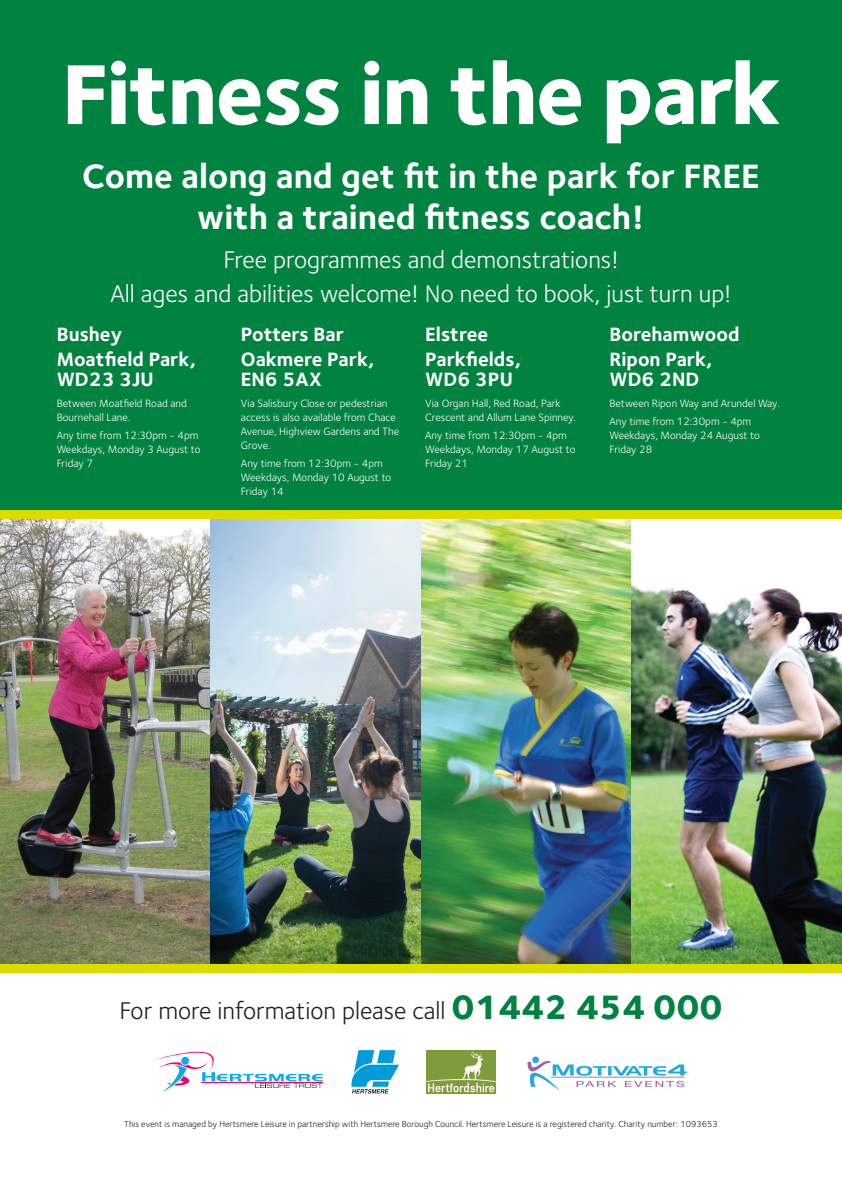
<style>
.page{position:relative;width:842px;height:1191px;background:#fff}
.page>*{position:absolute;margin:0;border:0;box-sizing:border-box;transform-origin:0 0}
.t1{font:800 88px "Foundry Sterling";letter-spacing:-.02em;color:#fff}
.t2{font:700 35px/40px "Foundry Sterling";color:#fff;text-align:center}
.t3{font:25px "Foundry Sterling";color:#fff}
.t4{font:25px "Foundry Sterling";color:#231f20}
.t5{font:700 20px/20px "Foundry Sterling";color:#fff}
.t6{font:11px/14px "Foundry Sterling";color:#fff}
.t7{font:9px "Foundry Sterling";color:#231f20}
.s1{font-weight:800;font-size:35px;color:#008240}
</style>
<div class="page">
<div style="left:0;top:0;width:842px;height:510px;background:#008240"></div>
<img style="left:0;top:519px;width:210px;height:445px">
<img style="left:210px;top:519px;width:632px;height:445px">
<div style="left:0;top:510px;width:842px;height:9px;background:#dbdc00"></div>
<div style="left:0;top:964px;width:842px;height:8px;background:#dbdc00"></div>
<svg style="left:152px;top:1051px;width:171px;height:41px"></svg>
<svg style="left:351px;top:1050px;width:48px;height:43px"></svg>
<img style="left:427px;top:1050px;width:68px;height:43px">
<img style="left:527px;top:1056px;width:160px;height:35px">
<p class="t1" style="left:62px;top:40px;width:719px">Fitness in the park</p>
<p class="t2" style="left:82px;top:156px;width:679px">Come along and get fit in the park for FREE with a trained fitness coach!</p>
<p class="t3" style="left:223px;top:245px;width:397px">Free programmes and demonstrations!</p>
<p class="t3" style="left:110px;top:279px;width:623px">All ages and abilities welcome! No need to book, just turn up!</p>
<p class="t5" style="left:57px;top:324px;width:67px">Bushey</p>
<p class="t5" style="left:57px;top:349px;width:141px">Moatfield Park,<br>WD23 3JU</p>
<p class="t6" style="left:57px;top:396px;width:132px">Between Moatfield Road and<br>Bournehall Lane.</p>
<p class="t6" style="left:57px;top:428px;width:145px">Any time from 12:30pm - 4pm<br>Weekdays, Monday 3 August to<br>Friday 7</p>
<p class="t5" style="left:241px;top:324px;width:105px">Potters Bar</p>
<p class="t5" style="left:241px;top:349px;width:135px">Oakmere Park,<br>EN6 5AX</p>
<p class="t6" style="left:241px;top:396px;width:160px">Via Salisbury Close or pedestrian access is also available from Chace<br>Avenue, Highview Gardens and The<br>Grove.</p>
<p class="t6" style="left:241px;top:456px;width:152px">Any time from 12:30pm - 4pm<br>Weekdays, Monday 10 August to<br>Friday 14</p>
<p class="t5" style="left:425px;top:324px;width:64px">Elstree</p>
<p class="t5" style="left:425px;top:349px;width:97px">Parkfields,<br>WD6 3PU</p>
<p class="t6" style="left:425px;top:396px;width:152px">Via Organ Hall, Red Road, Park<br>Crescent and Allum Lane Spinney.</p>
<p class="t6" style="left:425px;top:428px;width:152px">Any time from 12:30pm - 4pm<br>Weekdays, Monday 17 August to<br>Friday 21</p>
<p class="t5" style="left:609px;top:324px;width:132px">Borehamwood</p>
<p class="t5" style="left:609px;top:349px;width:104px">Ripon Park,<br>WD6 2ND</p>
<p class="t6" style="left:609px;top:396px;width:172px">Between Ripon Way and Arundel Way.</p>
<p class="t6" style="left:609px;top:414px;width:152px">Any time from 12:30pm - 4pm<br>Weekdays, Monday 24 August to<br>Friday 28</p>
<p class="t4" style="left:119px;top:996px;width:605px">For more information please call <span class="s1">01442 454 000</span></p>
<p class="t7" style="left:124px;top:1118px;width:595px">This event is managed by Hertsmere Leisure in partnership with Hertsmere Borough Council. Hertsmere Leisure is a registered charity. Charity number: 1093653</p>
</div>
